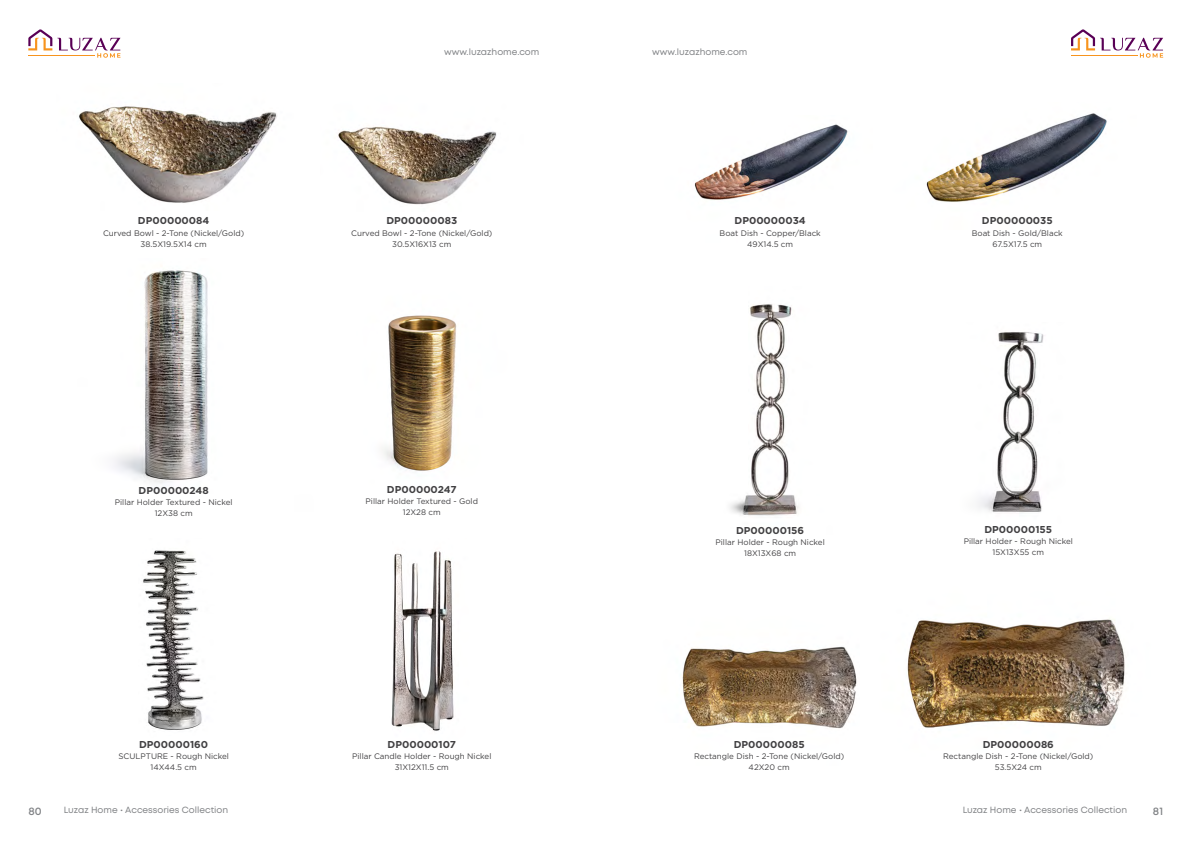
<style>
.page{position:relative;width:1191px;height:842px;background:#fff}
.page>*{position:absolute;margin:0;border:0;box-sizing:border-box;transform-origin:0 0}
.t1{font:600 11px "Mont";color:#808285}
.t2{font:700 10px "Gotham";color:#414042}
.t3{font:9px "Mont";color:#808285}
.t4{font:8px/11.2px "Gotham";color:#414042;text-align:center}
</style>
<div class="page">
<svg style="left:28px;top:29px;width:92px;height:29px"></svg>
<hr style="left:28px;top:55px;width:67px;height:1px;background:#f7941e">
<svg style="left:1071px;top:29px;width:92px;height:29px"></svg>
<hr style="left:1071px;top:55px;width:66px;height:1px;background:#f7941e">
<img style="left:114px;top:270px;width:94px;height:214px">
<img style="left:730px;top:304px;width:69px;height:212px">
<img style="left:382px;top:315px;width:75px;height:156px">
<img style="left:978px;top:332px;width:66px;height:180px">
<img style="left:79px;top:106px;width:198px;height:97px">
<img style="left:694px;top:124px;width:154px;height:76px">
<img style="left:926px;top:113px;width:181px;height:89px">
<img style="left:338px;top:126px;width:159px;height:79px">
<img style="left:682px;top:646px;width:175px;height:83px">
<img style="left:391px;top:551px;width:63px;height:180px">
<img style="left:143px;top:550px;width:61px;height:180px">
<img style="left:907px;top:618px;width:218px;height:110px">
<p class="t3" style="left:444px;top:46px;width:97px">www.luzazhome.com</p>
<p class="t3" style="left:652px;top:46px;width:97px">www.luzazhome.com</p>
<p class="t2" style="left:138px;top:215px;width:73px">DP00000084</p>
<p class="t4" style="left:103px;top:227px;width:143px">Curved Bowl - 2-Tone (Nickel/Gold)<br>38.5X19.5X14 cm</p>
<p class="t2" style="left:386px;top:215px;width:72px">DP00000083</p>
<p class="t4" style="left:351px;top:227px;width:143px">Curved Bowl - 2-Tone (Nickel/Gold)<br>30.5X16X13 cm</p>
<p class="t2" style="left:734px;top:215px;width:73px">DP00000034</p>
<p class="t4" style="left:719px;top:227px;width:103px">Boat Dish - Copper/Black<br>49X14.5 cm</p>
<p class="t2" style="left:982px;top:215px;width:72px">DP00000035</p>
<p class="t4" style="left:971px;top:227px;width:93px">Boat Dish - Gold/Black<br>67.5X17.5 cm</p>
<p class="t2" style="left:139px;top:484px;width:72px">DP00000248</p>
<p class="t4" style="left:115px;top:496px;width:119px">Pillar Holder Textured - Nickel<br>12X38 cm</p>
<p class="t2" style="left:387px;top:483px;width:71px">DP00000247</p>
<p class="t4" style="left:365px;top:495px;width:114px">Pillar Holder Textured - Gold<br>12X28 cm</p>
<p class="t2" style="left:736px;top:524px;width:70px">DP00000156</p>
<p class="t4" style="left:715px;top:536px;width:111px">Pillar Holder - Rough Nickel<br>18X13X68 cm</p>
<p class="t2" style="left:984px;top:523px;width:69px">DP00000155</p>
<p class="t4" style="left:963px;top:535px;width:111px">Pillar Holder - Rough Nickel<br>15X13X55 cm</p>
<p class="t2" style="left:139px;top:738px;width:71px">DP00000160</p>
<p class="t4" style="left:118px;top:750px;width:112px">SCULPTURE - Rough Nickel<br>14X44.5 cm</p>
<p class="t2" style="left:387px;top:738px;width:70px">DP00000107</p>
<p class="t4" style="left:352px;top:750px;width:141px">Pillar Candle Holder - Rough Nickel<br>31X12X11.5 cm</p>
<p class="t2" style="left:733px;top:738px;width:72px">DP00000085</p>
<p class="t4" style="left:694px;top:750px;width:152px">Rectangle Dish - 2-Tone (Nickel/Gold)<br>42X20 cm</p>
<p class="t2" style="left:982px;top:738px;width:73px">DP00000086</p>
<p class="t4" style="left:943px;top:750px;width:152px">Rectangle Dish - 2-Tone (Nickel/Gold)<br>53.5X24 cm</p>
<h1 class="t1" style="left:28px;top:803px;width:15px">80</h1>
<p class="t3" style="left:64px;top:804px;width:166px">Luzaz Home • Accessories Collection</p>
<p class="t3" style="left:962px;top:804px;width:166px">Luzaz Home • Accessories Collection</p>
<h1 class="t1" style="left:1152px;top:803px;width:12px">81</h1>
</div>
